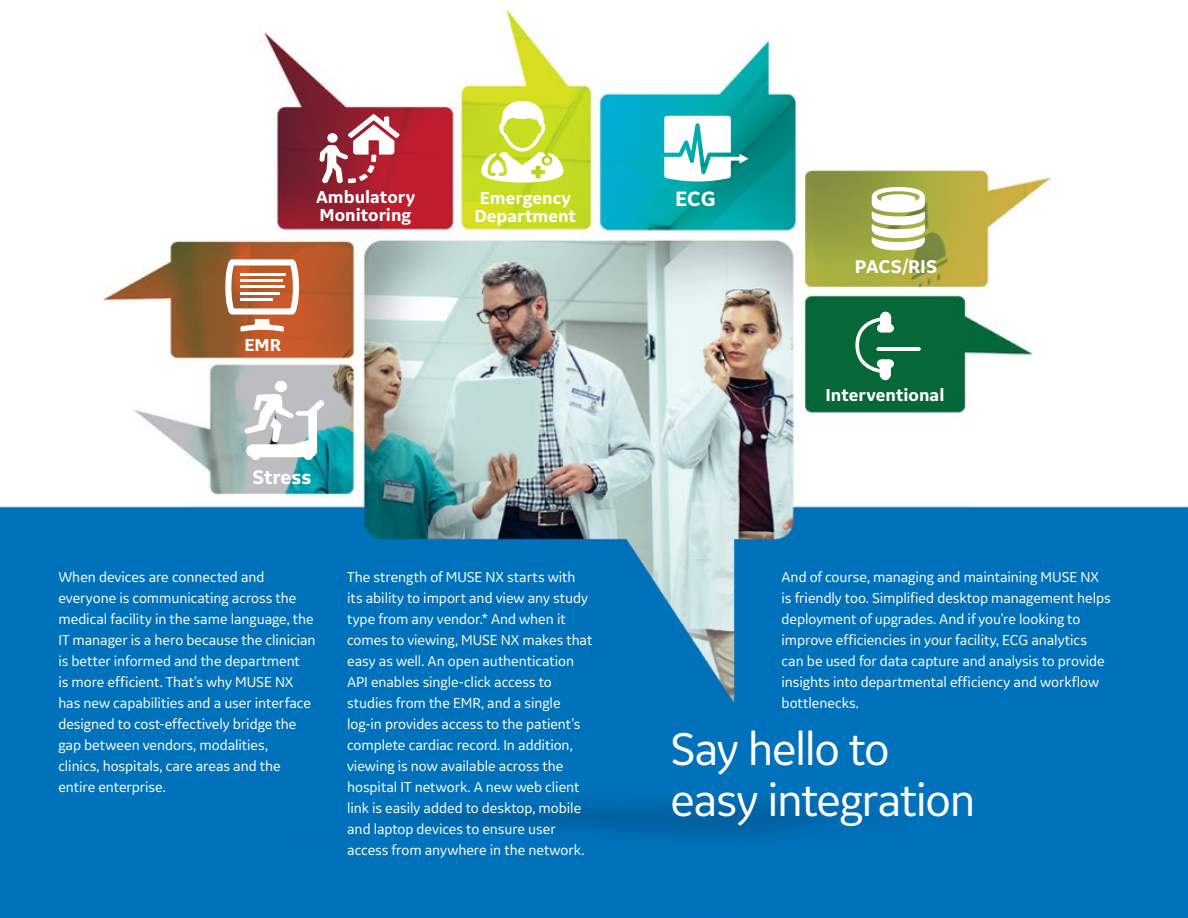
<style>
.page{position:relative;width:1188px;height:918px;background:#fff}
.page>*{position:absolute;margin:0;border:0;box-sizing:border-box;transform-origin:0 0}
.t1{font:48px/51px "GE Inspira Sans";letter-spacing:-.03em;color:#fff}
.t2{font:700 21.75px "GE Inspira Sans";color:#fff}
.t3{font:700 20.55px "GE Inspira Sans";color:#fff}
.t4{font:700 19.35px "GE Inspira Sans";color:#fff}
.t5{font:700 18.15px/18.1px "GE Inspira Sans";color:#fff;text-align:center}
.t6{font:15px/21px "GE Inspira Sans";letter-spacing:-.005em;color:#fff}
</style>
<div class="page">
<img style="left:0;top:9px;width:1188px;height:909px">
<svg style="left:244px;top:394px;width:81px;height:66px"></svg>
<div style="left:275px;top:381px;width:12px;height:11px;background:#fff;border-radius:50%"></div>
<svg style="left:225px;top:259px;width:74px;height:73px"></svg>
<hr style="left:240px;top:273px;width:46px;height:3px;background:#fff">
<hr style="left:240px;top:279px;width:43px;height:3px;background:#fff">
<hr style="left:240px;top:286px;width:45px;height:2px;background:#fff">
<hr style="left:240px;top:292px;width:39px;height:3px;background:#fff">
<hr style="left:240px;top:298px;width:33px;height:3px;background:#fff">
<svg style="left:664px;top:116px;width:85px;height:65px"></svg>
<svg style="left:319px;top:114px;width:81px;height:69px"></svg>
<svg style="left:481px;top:100px;width:82px;height:83px"></svg>
<svg style="left:872px;top:187px;width:53px;height:63px"></svg>
<svg style="left:854px;top:311px;width:41px;height:70px"></svg>
<div style="left:876px;top:347px;width:45px;height:4px;border:1px solid #fff"></div>
<p class="t5" style="left:316px;top:187px;width:101px">Ambulatory</p>
<h2 class="t2" style="left:675px;top:185px;width:42px">ECG</h2>
<p class="t5" style="left:320px;top:206px;width:93px">Monitoring</p>
<p class="t5" style="left:474px;top:189px;width:103px">Emergency<br>Department</p>
<p class="t5" style="left:245px;top:335px;width:38px">EMR</p>
<h3 class="t3" style="left:253px;top:464px;width:60px">Stress</h3>
<p class="t4" style="left:855px;top:255px;width:84px">PACS/RIS</p>
<p class="t5" style="left:825px;top:385px;width:120px">Interventional</p>
<p class="t6" style="left:58px;top:566px;width:259px">When devices are connected and everyone is communicating across the medical facility in the same language, the IT manager is a hero because the clinician is better informed and the department<br>is more efficient. That’s why MUSE NX has new capabilities and a user interface designed to cost-effectively bridge the gap between vendors, modalities,<br>clinics, hospitals, care areas and the entire enterprise.</p>
<p class="t6" style="left:347px;top:566px;width:247px">The strength of MUSE NX starts with its ability to import and view any study type from any vendor.* And when it comes to viewing, MUSE NX makes that easy as well. An open authentication API enables single-click access to studies from the EMR, and a single log-in provides access to the patient’s complete cardiac record. In addition, viewing is now available across the hospital IT network. A new web client link is easily added to desktop, mobile and laptop devices to ensure user access from anywhere in the network.</p>
<p class="t6" style="left:782px;top:566px;width:331px">And of course, managing and maintaining MUSE NX is friendly too. Simplified desktop management helps deployment of upgrades. And if you’re looking to improve efficiencies in your facility, ECG analytics can be used for data capture and analysis to provide insights into departmental efficiency and workflow bottlenecks.</p>
<h1 class="t1" style="left:670px;top:723px;width:307px">Say hello to easy integration</h1>
</div>
